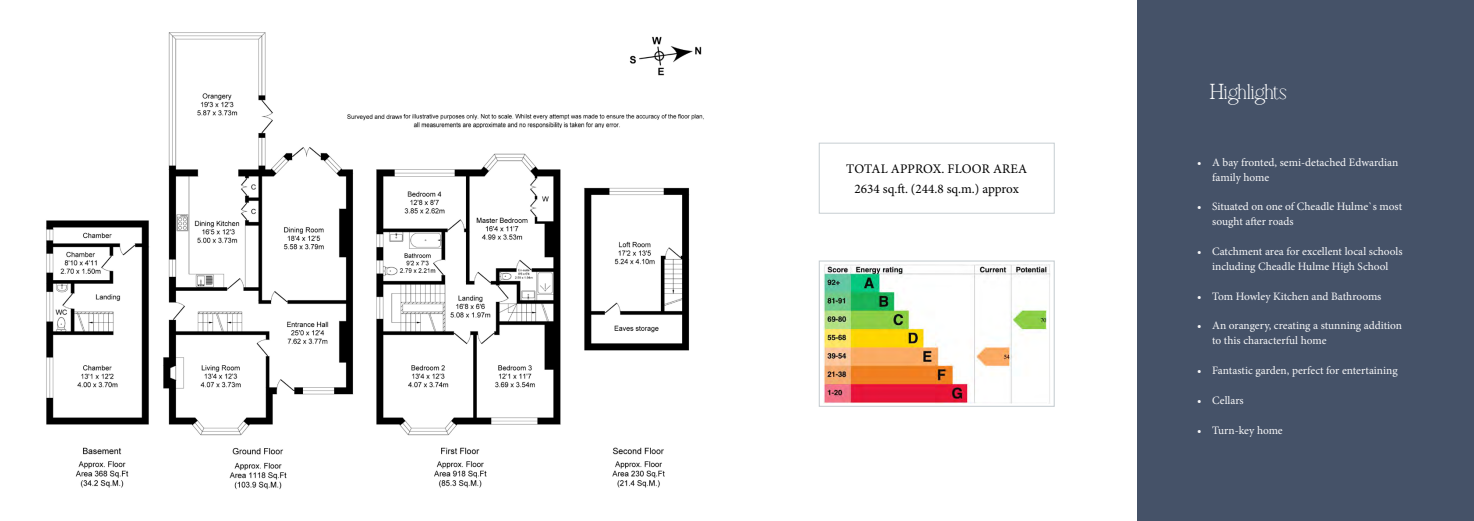
<style>
.page{position:relative;width:1474px;height:521px;background:#fff}
.page>*{position:absolute;margin:0;border:0;box-sizing:border-box;transform-origin:0 0}
.t1{font:22.75px "Balmoon";color:#fff}
.t2{font:13.12px/20.1px "Minion Pro";color:#000;text-align:center}
.t3{font:11.38px/14.9px "Minion Pro";color:#f8f8f9}
</style>
<div class="page">
<div style="left:1137px;top:0;width:336px;height:521px;background:#455268"></div>
<img style="left:823px;top:264px;width:227px;height:139px">
<div style="left:818px;top:260px;width:236px;height:147px;border:1px solid #c7ced2"></div>
<div style="left:818px;top:143px;width:236px;height:71px;border:1px solid #c7ced2"></div>
<img style="left:46px;top:32px;width:644px;height:457px">
<img style="left:561px;top:32px;width:141px;height:71px">
<img style="left:345px;top:109px;width:58px;height:13px">
<img style="left:402px;top:109px;width:302px;height:11px">
<img style="left:413px;top:122px;width:208px;height:5px">
<p class="t2" style="left:846px;top:159px;width:182px">TOTAL APPROX. FLOOR AREA<br>2634 sq.ft. (244.8 sq.m.) approx</p>
<h1 class="t1" style="left:1209px;top:80px;width:79px">Highlights</h1>
<p class="t3" style="left:1212px;top:155px;width:188px;text-indent:-15px">• A bay fronted, semi-detached Edwardian family home</p>
<p class="t3" style="left:1212px;top:199px;width:191px;text-indent:-15px">• Situated on one of Cheadle Hulme`s most sought after roads</p>
<p class="t3" style="left:1197px;top:244px;width:207px;text-align:center">• Catchment area for excellent local schools including Cheadle Hulme High School</p>
<p class="t3" style="left:1197px;top:289px;width:186px">• Tom Howley Kitchen and Bathrooms</p>
<p class="t3" style="left:1212px;top:318px;width:191px;text-indent:-15px">• An orangery, creating a stunning addition to this characterful home</p>
<p class="t3" style="left:1197px;top:363px;width:202px">• Fantastic garden, perfect for entertaining</p>
<p class="t3" style="left:1197px;top:393px;width:48px">• Cellars</p>
<p class="t3" style="left:1197px;top:422px;width:87px">• Turn-key home</p>
</div>
